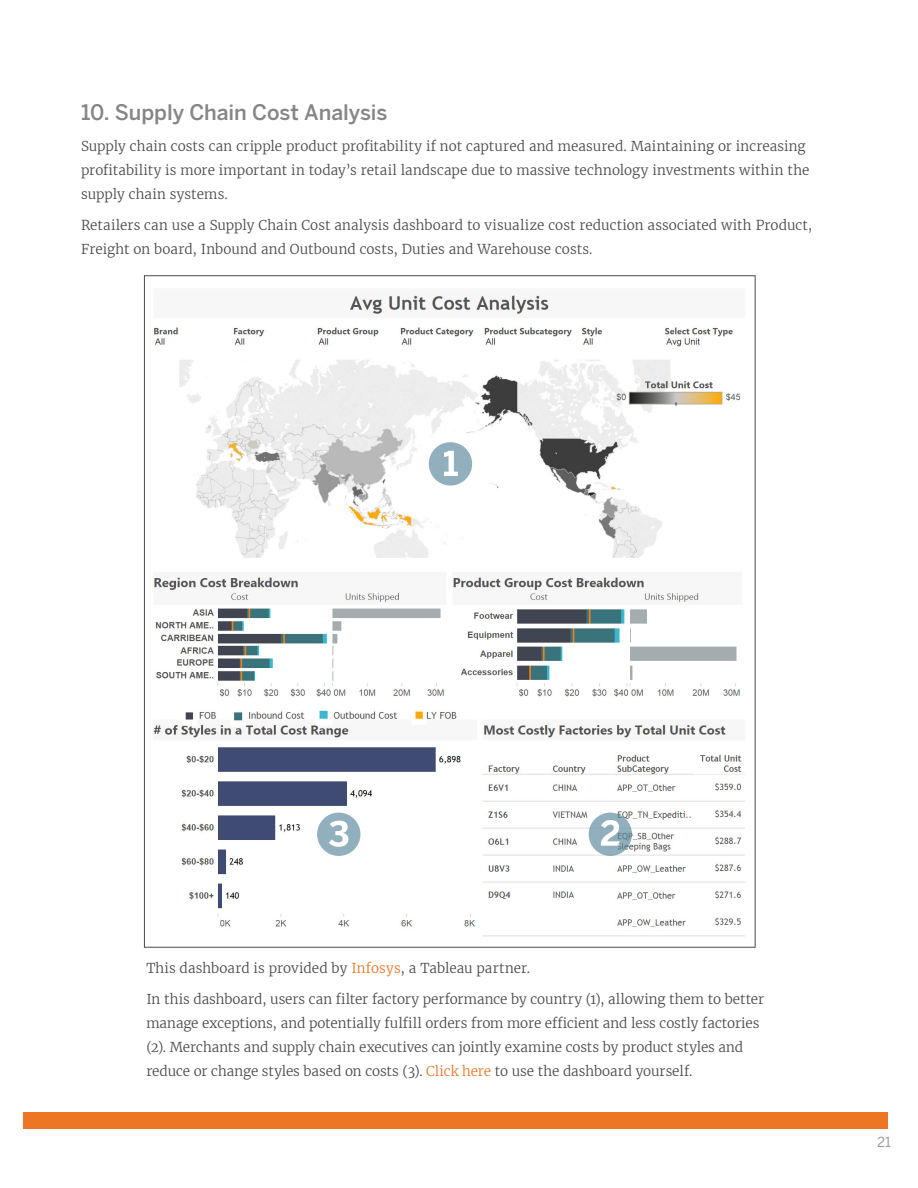
<style>
.page{position:relative;width:918px;height:1188px;background:#fff}
.page>*{position:absolute;margin:0;border:0;box-sizing:border-box;transform-origin:0 0}
.t1{font:500 21px "Benton Sans";letter-spacing:-.005em;color:#868686}
.t2{font:300 13.5px/24px "Merriweather";color:#4b4b4b}
.t3{font:13.5px "Benton Sans";color:#9b9b9b}
.s1{color:#e8762c}
</style>
<div class="page">
<div style="left:24px;top:1112px;width:864px;height:17px;background:#ec7624"></div>
<img style="left:153px;top:294px;width:592px;height:643px">
<svg style="left:589px;top:813px;width:43px;height:43px"></svg>
<svg style="left:601px;top:820px;width:18px;height:26px"></svg>
<div style="left:317px;top:813px;width:43px;height:43px;background:#91afbd;border-radius:50%"></div>
<svg style="left:329px;top:821px;width:19px;height:26px"></svg>
<div style="left:429px;top:442px;width:43px;height:44px;background:#91afbd;border-radius:50%"></div>
<svg style="left:444px;top:451px;width:14px;height:25px"></svg>
<h1 class="t1" style="left:81px;top:100px;width:308px">10. Supply Chain Cost Analysis</h1>
<p class="t2" style="left:81px;top:134px;width:730px">Supply chain costs can cripple product profitability if not captured and measured. Maintaining or increasing profitability is more important in today’s retail landscape due to massive technology investments within the supply chain systems.</p>
<p class="t2" style="left:81px;top:213px;width:733px">Retailers can use a Supply Chain Cost analysis dashboard to visualize cost reduction associated with Product,<br>Freight on board, Inbound and Outbound costs, Duties and Warehouse costs.</p>
<p class="t2" style="left:146px;top:956px;width:385px">This dashboard is provided by <span class="s1">Infosys</span>, a Tableau partner.</p>
<p class="t2" style="left:146px;top:986px;width:619px">In this dashboard, users can filter factory performance by country (1), allowing them to better manage exceptions, and potentially fulfill orders from more efficient and less costly factories (2). Merchants and supply chain executives can jointly examine costs by product styles and reduce or change styles based on costs (3). <span class="s1">Click here</span> to use the dashboard yourself.</p>
<p class="t3" style="left:877px;top:1134px;width:15px">21</p>
</div>
